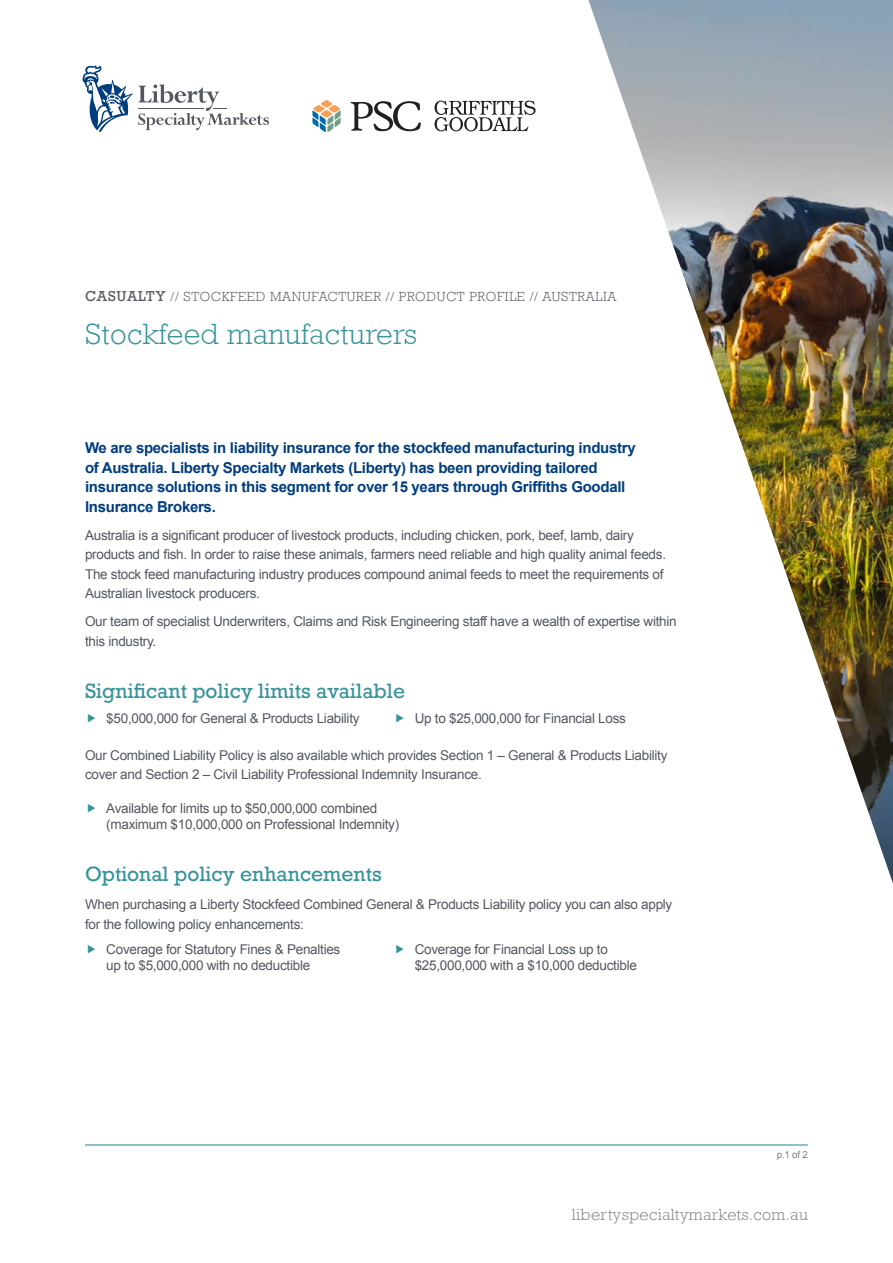
<style>
.page{position:relative;width:893px;height:1263px;background:#fff}
.page>*{position:absolute;margin:0;border:0;box-sizing:border-box;transform-origin:0 0}
.t1{font:300 30px "Rockwell Std";letter-spacing:.015em;color:#37939b}
.SUB_HEAD{font:19.5px "Rockwell";color:#37939b}
.BODY{font:19.5px "Rockwell";color:#37939b}
.t2{font:300 16.5px "Rockwell Std";letter-spacing:.02em;color:#808285}
.INTRO{font:700 15px/19.5px "Arial";letter-spacing:-.02em;color:#013d7d}
.BODY-2{font:13.5px/19.5px "Arial";letter-spacing:-.02em;color:#535860}
.PRODUCT_LINE{font:300 13.5px "Rockwell Std";letter-spacing:.05em;color:#535860}
.t3{font:9.75px "Arial";color:#808285}
.s1{font-family:"Rockwell";font-weight:400}
</style>
<div class="page">
<svg style="left:82px;top:65px;width:187px;height:67px"></svg>
<hr style="left:85px;top:1144px;width:723px;height:1px;background:#37939b">
<svg style="left:351px;top:101px;width:70px;height:30px"></svg>
<svg style="left:312px;top:100px;width:29px;height:32px"></svg>
<svg style="left:435px;top:101px;width:101px;height:30px"></svg>
<img style="left:588px;top:0;width:305px;height:883px">
<p class="PRODUCT_LINE" style="left:85px;top:288px;width:533px"><span class="s1">CASUALTY</span> // STOCKFEED MANUFACTURER // PRODUCT PROFILE // AUSTRALIA</p>
<p class="t1" style="left:85px;top:316px;width:334px">Stockfeed manufacturers</p>
<p class="INTRO" style="left:85px;top:439px;width:552px">We are specialists in liability insurance for the stockfeed manufacturing industry of Australia. Liberty Specialty Markets (Liberty) has been providing tailored insurance solutions in this segment for over 15 years through Griffiths Goodall Insurance Brokers.</p>
<p class="BODY-2" style="left:85px;top:525px;width:582px">Australia is a significant producer of livestock products, including chicken, pork, beef, lamb, dairy products and fish. In order to raise these animals, farmers need reliable and high quality animal feeds.<br>The stock feed manufacturing industry produces compound animal feeds to meet the requirements of Australian livestock producers.</p>
<p class="BODY-2" style="left:85px;top:612px;width:593px">Our team of specialist Underwriters, Claims and Risk Engineering staff have a wealth of expertise within this industry.</p>
<p class="SUB_HEAD" style="left:85px;top:679px;width:322px">Significant policy limits available</p>
<p class="BODY-2" style="left:106px;top:709px;width:255px">$50,000,000 for General &amp; Products Liability</p>
<p class="BODY-2" style="left:415px;top:709px;width:213px">Up to $25,000,000 for Financial Loss</p>
<p class="BODY-2" style="left:85px;top:745px;width:584px">Our Combined Liability Policy is also available which provides Section 1 – General &amp; Products Liability cover and Section 2 – Civil Liability Professional Indemnity Insurance.</p>
<p class="BODY-2" style="left:106px;top:800px;width:294px;line-height:16.5px">Available for limits up to $50,000,000 combined (maximum $10,000,000 on Professional Indemnity)</p>
<p class="BODY" style="left:85px;top:862px;width:298px">Optional policy enhancements</p>
<p class="BODY-2" style="left:85px;top:895px;width:589px">When purchasing a Liberty Stockfeed Combined General &amp; Products Liability policy you can also apply for the following policy enhancements:</p>
<p class="BODY-2" style="left:106px;top:941px;width:236px;line-height:16.5px">Coverage for Statutory Fines &amp; Penalties up to $5,000,000 with no deductible</p>
<p class="BODY-2" style="left:415px;top:941px;width:224px;line-height:16.5px">Coverage for Financial Loss up to $25,000,000 with a $10,000 deductible</p>
<p class="t3" style="left:777px;top:1148px;width:33px">p.1 of 2</p>
<p class="t2" style="left:572px;top:1205px;width:238px">libertyspecialtymarkets.com.au</p>
</div>
